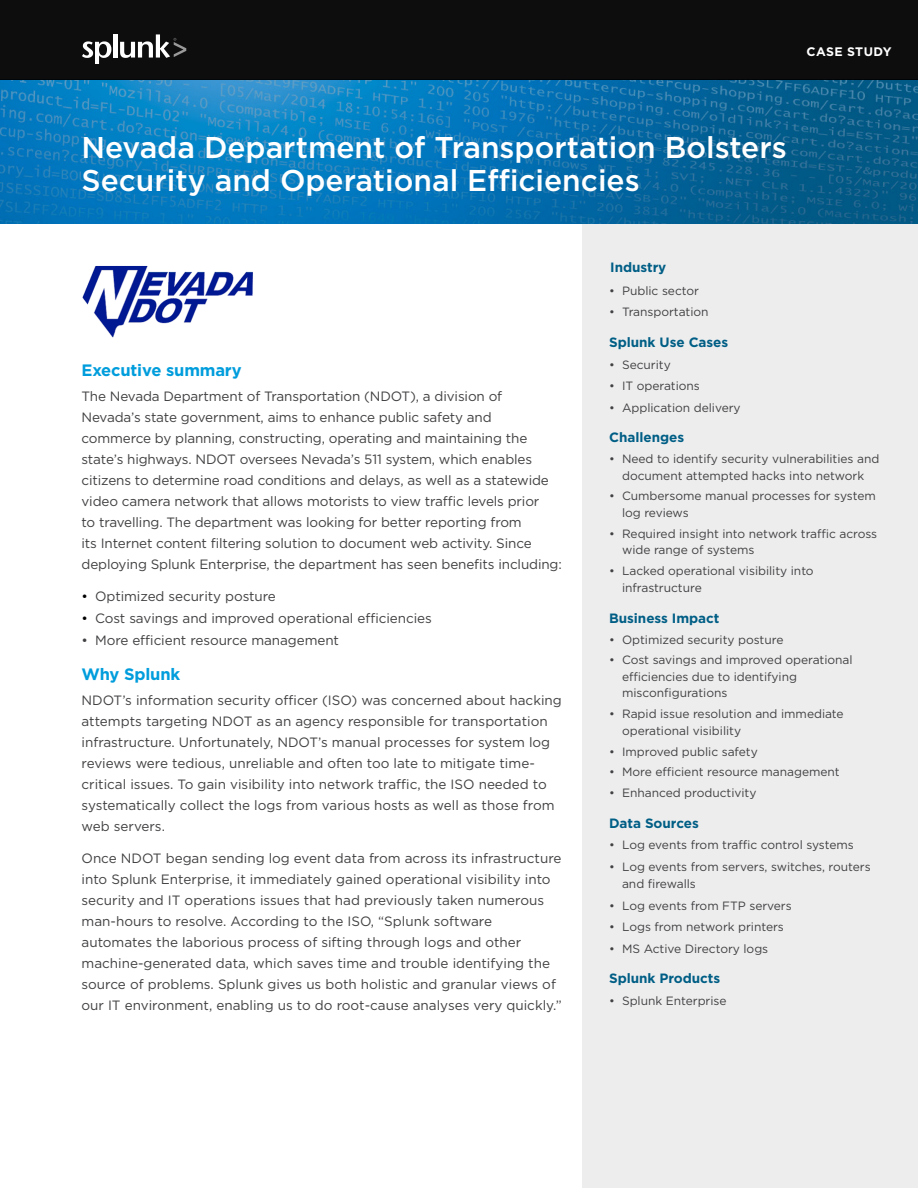
<style>
.page{position:relative;width:918px;height:1188px;background:#fff}
.page>*{position:absolute;margin:0;border:0;box-sizing:border-box;transform-origin:0 0}
.t1{font:500 30px/33px "Gotham";color:#fff}
.Blue_Subheads{font:700 16.5px "Gotham";letter-spacing:-.01em;color:#009ddc}
.Body_Text{font:13.5px/21px "Gotham";letter-spacing:-.005em;color:#414042}
.Sidebar_Subheads{font:700 13.5px "Gotham";letter-spacing:-.005em;color:#005e85}
.Sidebar_Text__Grey{font:700 13.5px "Gotham";letter-spacing:-.005em;color:#005e85}
.t2{font:700 12.3px "Gotham";letter-spacing:.03em;color:#fff}
.t3{font:12px/16.5px "Gotham";letter-spacing:-.005em;color:#414042}
.s1{color:#000}
</style>
<div class="page">
<div style="left:582px;top:224px;width:336px;height:964px;background:#ededee"></div>
<img style="left:0;top:80px;width:918px;height:144px">
<div style="left:0;top:0;width:918px;height:80px;background:#0d0d0d"></div>
<svg style="left:82px;top:41px;width:29px;height:23px"></svg>
<hr style="left:113px;top:34px;width:4px;height:24px;background:#fff">
<svg style="left:120px;top:34px;width:66px;height:24px"></svg>
<img style="left:82px;top:266px;width:171px;height:72px">
<p class="t2" style="left:807px;top:43px;width:86px">CASE STUDY</p>
<h1 class="t1" style="left:82px;top:131px;width:707px">Nevada Department of Transportation Bolsters<br>Security and Operational Efficiencies</h1>
<p class="Blue_Subheads" style="left:82px;top:359px;width:162px">Executive summary</p>
<p class="Body_Text" style="left:82px;top:386px;width:482px">The Nevada Department of Transportation (NDOT), a division of Nevada’s state government, aims to enhance public safety and commerce by planning, constructing, operating and maintaining the state’s highways. NDOT oversees Nevada’s 511 system, which enables citizens to determine road conditions and delays, as well as a statewide video camera network that allows motorists to view traffic levels prior<br>to travelling. The department was looking for better reporting from<br>its Internet content filtering solution to document web activity. Since deploying Splunk Enterprise, the department has seen benefits including:</p>
<p class="Body_Text" style="left:82px;top:585px;width:196px"><span class="s1">•</span> Optimized security posture</p>
<p class="Body_Text" style="left:82px;top:608px;width:352px"><span class="s1">•</span> Cost savings and improved operational efficiencies</p>
<p class="Body_Text" style="left:82px;top:630px;width:259px">• More efficient resource management</p>
<p class="Blue_Subheads" style="left:82px;top:663px;width:100px">Why Splunk</p>
<p class="Body_Text" style="left:82px;top:689px;width:482px">NDOT’s information security officer (ISO) was concerned about hacking attempts targeting NDOT as an agency responsible for transportation infrastructure. Unfortunately, NDOT’s manual processes for system log reviews were tedious, unreliable and often too late to mitigate time&shy;critical issues. To gain visibility into network traffic, the ISO needed to systematically collect the logs from various hosts as well as those from web servers.</p>
<p class="Body_Text" style="left:82px;top:847px;width:482px">Once NDOT began sending log event data from across its infrastructure into Splunk Enterprise, it immediately gained operational visibility into security and IT operations issues that had previously taken numerous man-hours to resolve. According to the ISO, “Splunk software automates the laborious process of sifting through logs and other machine-generated data, which saves time and trouble identifying the source of problems. Splunk gives us both holistic and granular views of our IT environment, enabling us to do root-cause analyses very quickly.”</p>
<p class="Sidebar_Text__Grey" style="left:610px;top:258px;width:58px">Industry</p>
<p class="t3" style="left:609px;top:282px;width:91px">• Public sector</p>
<p class="t3" style="left:609px;top:304px;width:101px">• Transportation</p>
<p class="Sidebar_Subheads" style="left:609px;top:333px;width:121px">Splunk Use Cases</p>
<p class="t3" style="left:609px;top:356px;width:63px">• Security</p>
<p class="t3" style="left:609px;top:377px;width:92px">• IT operations</p>
<p class="t3" style="left:609px;top:399px;width:133px">• Application delivery</p>
<p class="Sidebar_Subheads" style="left:609px;top:429px;width:77px">Challenges</p>
<p class="t3" style="left:609px;top:450px;width:272px;text-align:center">• Need to identify security vulnerabilities and document attempted hacks into network</p>
<p class="t3" style="left:622px;top:488px;width:255px;text-indent:-13px">• Cumbersome manual processes for system log reviews</p>
<p class="t3" style="left:622px;top:525px;width:257px;text-indent:-13px">• Required insight into network traffic across wide range of systems</p>
<p class="t3" style="left:622px;top:562px;width:193px;line-height:17.2px;text-indent:-13px">• Lacked operational visibility into infrastructure</p>
<p class="Sidebar_Subheads" style="left:609px;top:609px;width:112px">Business Impact</p>
<p class="t3" style="left:609px;top:631px;width:176px">• Optimized security posture</p>
<p class="t3" style="left:622px;top:652px;width:232px;text-indent:-13px">• Cost savings and improved operational efficiencies due to identifying misconfigurations</p>
<p class="t3" style="left:622px;top:706px;width:223px;text-indent:-13px">• Rapid issue resolution and immediate operational visibility</p>
<p class="t3" style="left:609px;top:743px;width:150px">• Improved public safety</p>
<p class="t3" style="left:609px;top:764px;width:232px">• More efficient resource management</p>
<p class="t3" style="left:609px;top:784px;width:149px">• Enhanced productivity</p>
<p class="Sidebar_Subheads" style="left:609px;top:814px;width:91px">Data Sources</p>
<p class="t3" style="left:609px;top:837px;width:246px">• Log events from traffic control systems</p>
<p class="t3" style="left:622px;top:858px;width:250px;line-height:17.2px;text-indent:-13px">• Log events from servers, switches, routers and firewalls</p>
<p class="t3" style="left:609px;top:897px;width:184px">• Log events from FTP servers</p>
<p class="t3" style="left:609px;top:919px;width:176px">• Logs from network printers</p>
<p class="t3" style="left:609px;top:940px;width:161px">• MS Active Directory logs</p>
<p class="Sidebar_Subheads" style="left:609px;top:970px;width:113px">Splunk Products</p>
<p class="t3" style="left:609px;top:992px;width:119px">• Splunk Enterprise</p>
</div>
